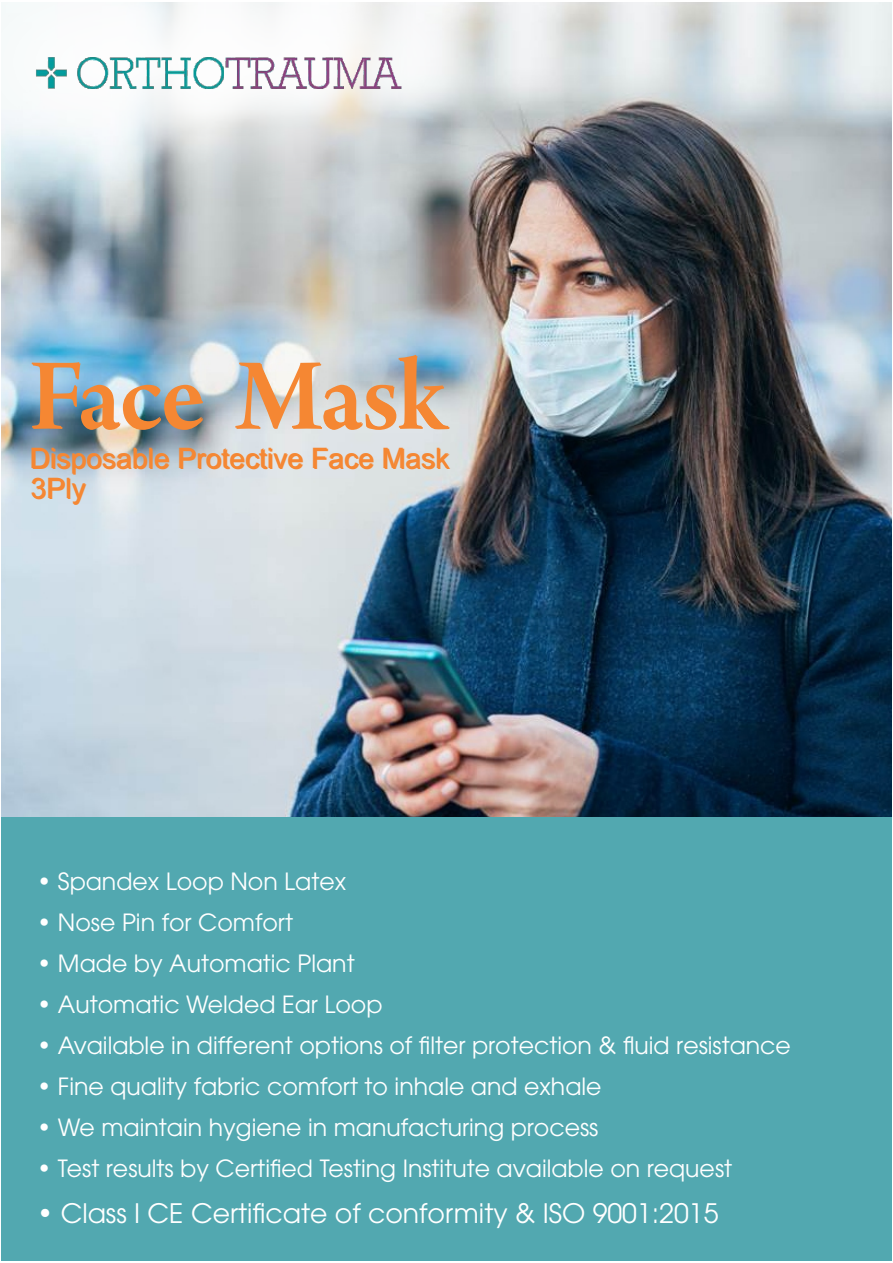
<style>
.page{position:relative;width:893px;height:1263px;background:#fff}
.page>*{position:absolute;margin:0;border:0;box-sizing:border-box;transform-origin:0 0}
.t1{font:106.95px "Arno Pro Smbd Display";letter-spacing:-.01em;color:#f58733}
.t2{font:28.35px/29.5px "Arial";color:#f58733}
.t3{font:26.7px "Avant Garde LT";color:#fff}
.t4{font:23.7px "Avant Garde LT";color:#fff}
</style>
<div class="page">
<img style="left:2px;top:3px;width:889px;height:814px">
<div style="left:2px;top:817px;width:889px;height:443px;background:#52a8b0"></div>
<img style="left:2px;top:3px;width:574px;height:203px">
<img style="left:31px;top:46px;width:375px;height:58px">
<h1 class="t1" style="left:29px;top:354px;width:418px">Face Mask</h1>
<p class="t2" style="left:30px;top:446px;width:421px">Disposable Protective Face Mask<br>3Ply</p>
<p class="t4" style="left:37px;top:872px;width:310px">• Spandex Loop Non Latex</p>
<p class="t4" style="left:37px;top:913px;width:257px">• Nose Pin for Comfort</p>
<p class="t4" style="left:37px;top:954px;width:319px">• Made by Automatic Plant</p>
<p class="t4" style="left:37px;top:995px;width:347px">• Automatic Welded Ear Loop</p>
<p class="t4" style="left:37px;top:1036px;width:755px">• Available in different options of filter protection &amp; fluid resistance</p>
<p class="t4" style="left:37px;top:1078px;width:566px">• Fine quality fabric comfort to inhale and exhale</p>
<p class="t4" style="left:37px;top:1119px;width:563px">• We maintain hygiene in manufacturing process</p>
<p class="t4" style="left:37px;top:1160px;width:697px">• Test results by Certified Testing Institute available on request</p>
<p class="t3" style="left:37px;top:1203px;width:683px">• Class I CE Certificate of conformity &amp; ISO 9001:2015</p>
</div>
